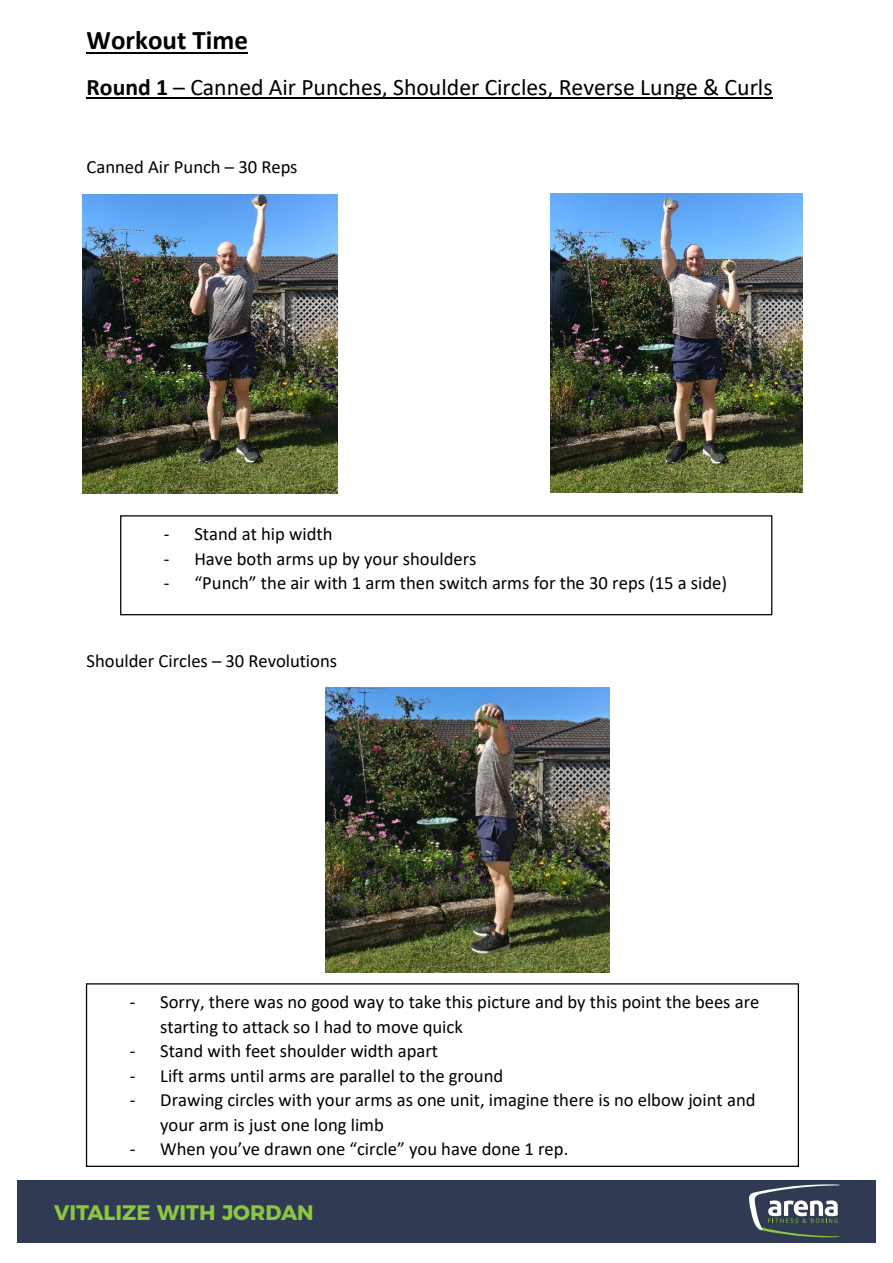
<style>
.page{position:relative;width:893px;height:1263px;background:#fff}
.page>*{position:absolute;margin:0;border:0;box-sizing:border-box;transform-origin:0 0}
.t1{font:700 27px "Calibri";color:#000}
.t2{font:23.7px "Calibri";color:#000}
.t3{font:700 21px "Montserrat";color:#8dc63f}
.t4{font:18.6px/24.5px "Calibri";color:#000}
.s1{font-weight:700}
</style>
<div class="page">
<div style="left:17px;top:1180px;width:859px;height:63px;background:#303b53"></div>
<svg style="left:749px;top:1184px;width:91px;height:53px"></svg>
<hr style="left:87px;top:52px;width:161px;height:2px;background:#000">
<hr style="left:87px;top:97px;width:686px;height:2px;background:#000">
<img style="left:326px;top:687px;width:283px;height:286px">
<img style="left:83px;top:194px;width:254px;height:299px">
<img style="left:550px;top:194px;width:252px;height:298px">
<div style="left:120px;top:515px;width:652px;height:100px;border:1px solid #000"></div>
<div style="left:86px;top:983px;width:713px;height:184px;border:1px solid #000"></div>
<h1 class="t1" style="left:87px;top:21px;width:163px">Workout Time</h1>
<p class="t2" style="left:87px;top:70px;width:688px"><span class="s1">Round 1</span> – Canned Air Punches, Shoulder Circles, Reverse Lunge &amp; Curls</p>
<p class="t4" style="left:87px;top:154px;width:212px">Canned Air Punch – 30 Reps</p>
<p class="t4" style="left:164px;top:521px;width:170px">- Stand at hip width</p>
<p class="t4" style="left:164px;top:546px;width:314px">- Have both arms up by your shoulders</p>
<p class="t4" style="left:164px;top:570px;width:565px">- “Punch” the air with 1 arm then switch arms for the 30 reps (15 a side)</p>
<p class="t4" style="left:87px;top:648px;width:252px">Shoulder Circles – 30 Revolutions</p>
<p class="t4" style="left:160px;top:989px;width:601px;text-indent:-30px">- Sorry, there was no good way to take this picture and by this point the bees are starting to attack so I had to move quick</p>
<p class="t4" style="left:130px;top:1038px;width:310px">- Stand with feet shoulder width apart</p>
<p class="t4" style="left:130px;top:1063px;width:375px">- Lift arms until arms are parallel to the ground</p>
<p class="t4" style="left:160px;top:1087px;width:597px;text-indent:-30px">- Drawing circles with your arms as one unit, imagine there is no elbow joint and your arm is just one long limb</p>
<p class="t4" style="left:130px;top:1136px;width:440px">- When you’ve drawn one “circle” you have done 1 rep.</p>
<p class="t3" style="left:54px;top:1195px;width:261px">VITALIZE WITH JORDAN</p>
</div>
